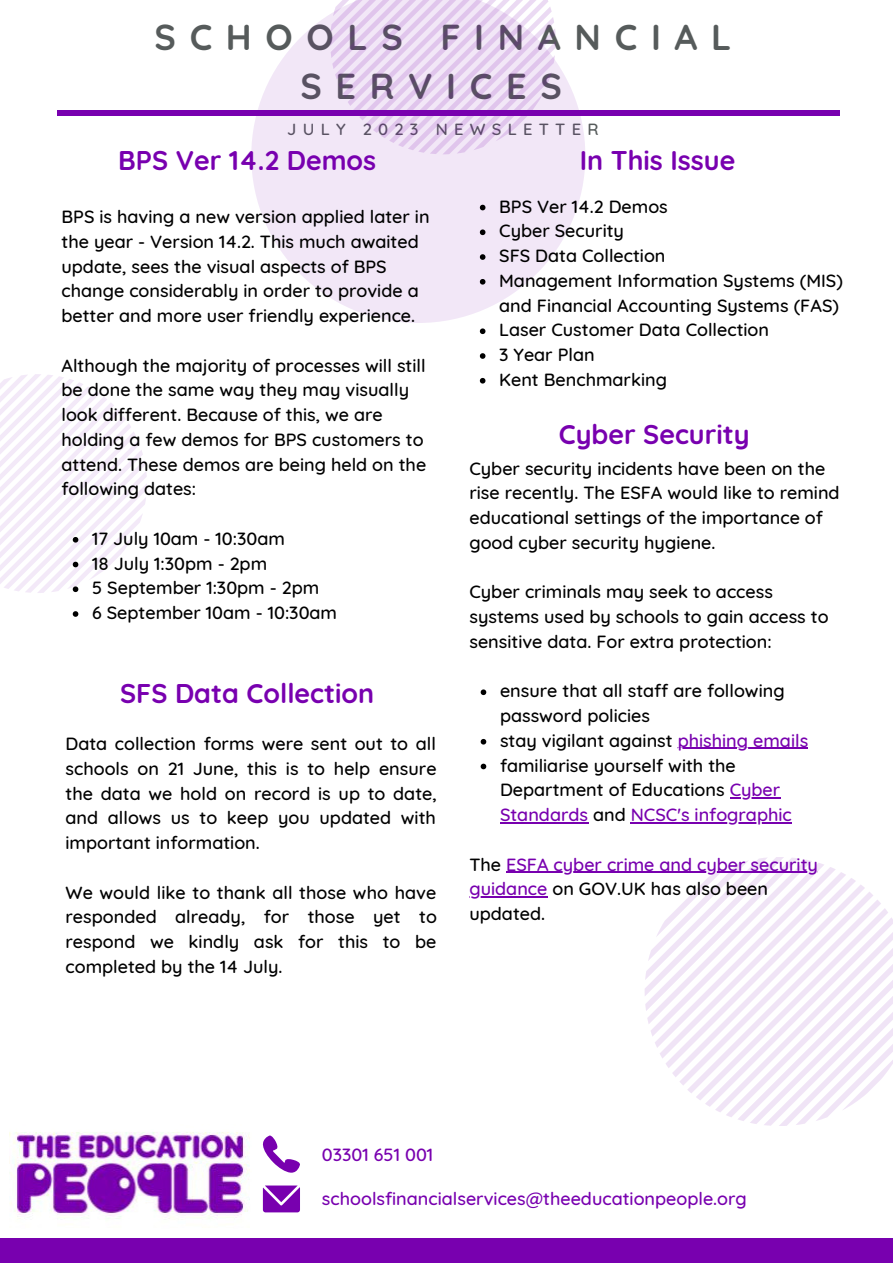
<style>
.page{position:relative;width:893px;height:1264px;background:#fff}
.page>*{position:absolute;margin:0;border:0;box-sizing:border-box;transform-origin:0 0}
.t1{font:700 36px/49.5px "Quicksand";letter-spacing:.38em;color:#565b5b}
.t2{font:700 27px "Quicksand";color:#7800af}
.t3{font:500 18px/24.8px "Quicksand";color:#000}
.t4{font:500 18px/24.8px "Quicksand";color:#7800af}
.t5{font:500 16.5px "Quicksand";letter-spacing:.38em;color:#565b5b}
.s1{color:#7800af}
.s2{color:#000}
</style>
<div class="page">
<svg style="left:251px;top:14px;width:334px;height:309px;fill:#f2e7f7"></svg>
<svg style="left:330px;top:0;width:226px;height:154px;background:#ebdaf2"></svg>
<div style="left:57px;top:110px;width:782px;height:6px;background:#7800af"></div>
<div style="left:0;top:1237px;width:892px;height:25px;background:#7800af"></div>
<img style="left:10px;top:1132px;width:240px;height:88px">
<svg style="left:263px;top:1135px;width:37px;height:37px"></svg>
<svg style="left:263px;top:1185px;width:37px;height:27px"></svg>
<svg style="left:644px;top:857px;width:248px;height:268px"></svg>
<svg style="left:480px;top:205px;width:5px;height:5px"></svg>
<svg style="left:480px;top:229px;width:5px;height:6px"></svg>
<svg style="left:480px;top:254px;width:5px;height:6px"></svg>
<svg style="left:480px;top:279px;width:5px;height:5px"></svg>
<svg style="left:480px;top:328px;width:5px;height:6px"></svg>
<svg style="left:480px;top:353px;width:5px;height:6px"></svg>
<svg style="left:480px;top:378px;width:5px;height:5px"></svg>
<svg style="left:0;top:374px;width:147px;height:219px"></svg>
<svg style="left:73px;top:611px;width:5px;height:6px"></svg>
<svg style="left:480px;top:689px;width:6px;height:6px"></svg>
<svg style="left:480px;top:739px;width:6px;height:5px"></svg>
<hr style="left:677px;top:748px;width:131px;height:1px;background:#7800af">
<svg style="left:480px;top:763px;width:6px;height:6px"></svg>
<hr style="left:729px;top:797px;width:51px;height:1px;background:#7800af">
<hr style="left:500px;top:822px;width:88px;height:1px;background:#7800af">
<hr style="left:630px;top:822px;width:161px;height:1px;background:#7800af">
<hr style="left:506px;top:871px;width:311px;height:1px;background:#7800af">
<hr style="left:469px;top:896px;width:78px;height:1px;background:#7800af">
<p class="t1" style="left:300px;top:12px;width:432px;text-indent:-146px">SCHOOLS FINANCIAL<br>SERVICES</p>
<p class="t5" style="left:287px;top:118px;width:313px">JULY 2023 NEWSLETTER</p>
<p class="t2" style="left:118px;top:143px;width:259px">BPS Ver 14.2 Demos</p>
<p class="t3" style="left:61px;top:204px;width:369px">BPS is having a new version applied later in the year - Version 14.2. This much awaited update, sees the visual aspects of BPS change considerably in order to provide a better and more user friendly experience.</p>
<p class="t3" style="left:61px;top:352px;width:366px">Although the majority of processes will still be done the same way they may visually look different. Because of this, we are holding a few demos for BPS customers to attend. These demos are being held on the following dates:</p>
<p class="t3" style="left:92px;top:525px;width:194px">17 July 10am - 10:30am</p>
<p class="t3" style="left:92px;top:550px;width:177px">18 July 1:30pm - 2pm</p>
<p class="t3" style="left:92px;top:575px;width:229px">5 September 1:30pm - 2pm</p>
<p class="t3" style="left:92px;top:600px;width:246px">6 September 10am - 10:30am</p>
<p class="t2" style="left:120px;top:675px;width:256px">SFS Data Collection</p>
<p class="t3" style="left:65px;top:731px;width:373px;text-align:justify">Data collection forms were sent out to all schools on 21 June, this is to help ensure the data we hold on record is up to date, and allows us to keep you updated with important information.</p>
<p class="t3" style="left:65px;top:879px;width:373px;text-align:justify">We would like to thank all those who have responded already, for those yet to respond we kindly ask for this to be completed by the 14 July.</p>
<p class="t2" style="left:579px;top:143px;width:157px">In This Issue</p>
<p class="t3" style="left:499px;top:193px;width:170px">BPS Ver 14.2 Demos</p>
<p class="t3" style="left:499px;top:218px;width:126px">Cyber Security</p>
<p class="t3" style="left:499px;top:243px;width:168px">SFS Data Collection</p>
<p class="t3" style="left:499px;top:268px;width:345px">Management Information Systems (MIS) and Financial Accounting Systems (FAS)</p>
<p class="t3" style="left:499px;top:317px;width:271px">Laser Customer Data Collection</p>
<p class="t3" style="left:499px;top:342px;width:97px">3 Year Plan</p>
<p class="t3" style="left:499px;top:366px;width:169px">Kent Benchmarking</p>
<p class="t2" style="left:558px;top:417px;width:192px">Cyber Security</p>
<p class="t3" style="left:469px;top:455px;width:372px">Cyber security incidents have been on the rise recently. The ESFA would like to remind educational settings of the importance of good cyber security hygiene.</p>
<p class="t3" style="left:469px;top:579px;width:360px">Cyber criminals may seek to access systems used by schools to gain access to sensitive data. For extra protection:</p>
<p class="t3" style="left:500px;top:678px;width:286px">ensure that all staff are following password policies</p>
<p class="t3" style="left:500px;top:727px;width:310px">stay vigilant against <span class="s1">phishing emails</span></p>
<p class="t3" style="left:500px;top:752px;width:293px">familiarise yourself with the<br>Department of Educations <span class="s1">Cyber<br>Standards</span> and <span class="s1">NCSC's infographic</span></p>
<p class="t4" style="left:469px;top:851px;width:350px"><span class="s2">The</span> ESFA cyber crime and cyber security guidance <span class="s2">on GOV.UK has also been updated.</span></p>
<p class="t4" style="left:322px;top:1141px;width:113px">03301 651 001</p>
<p class="t4" style="left:322px;top:1186px;width:426px">schoolsfinancialservices@theeducationpeople.org</p>
</div>
